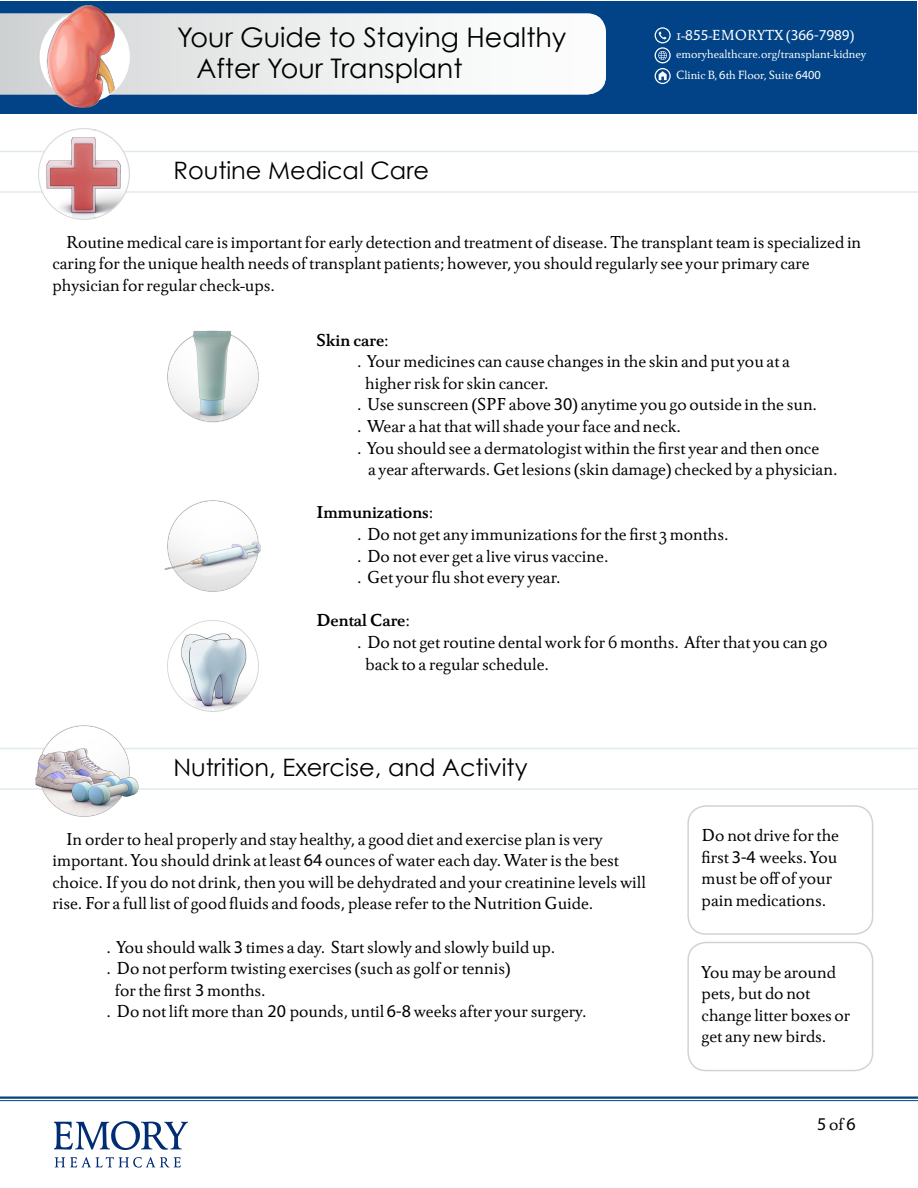
<style>
.page{position:relative;width:918px;height:1188px;background:#fff}
.page>*{position:absolute;margin:0;border:0;box-sizing:border-box;transform-origin:0 0}
.t1{font:27px/30.9px "Century Gothic";color:#000}
.t2{font:24px "Century Gothic";color:#000}
.t3{font:18px/21.6px "Tibere OT";color:#000}
.t4{font:700 18px "Tibere OT";color:#000}
.t5{font:18px "Myriad Pro";color:#000}
.t6{font:15.15px "Tibere OT";color:#fff}
.t7{font:12.45px/21px "Tibere OT";color:#fff}
.s1{font-family:"Myriad Pro"}
.s2{font-weight:400}
.s3{font-weight:700}
.s4{font-family:"Tibere OT"}
</style>
<div class="page">
<hr style="left:0;top:1096px;width:918px;height:3px;background:#014386">
<hr style="left:0;top:1100px;width:918px;height:1px;background:#014386">
<div style="left:1px;top:1px;width:916px;height:112px;background:#014386"></div>
<svg style="left:0;top:13px;width:606px;height:82px;background:#eaedee"></svg>
<img style="left:33px;top:5px;width:102px;height:103px">
<svg style="left:55px;top:1121px;width:133px;height:29px"></svg>
<svg style="left:55px;top:1157px;width:126px;height:11px"></svg>
<svg style="left:655px;top:27px;width:16px;height:57px"></svg>
<div style="left:687px;top:805px;width:186px;height:130px;border:2px solid #d1d3d3;border-radius:18px"></div>
<div style="left:687px;top:942px;width:186px;height:129px;border:2px solid #d1d3d3;border-radius:18px"></div>
<svg style="left:0;top:151px;width:918px;height:42px"></svg>
<img style="left:24px;top:114px;width:120px;height:120px;border-radius:60px">
<svg style="left:0;top:748px;width:918px;height:42px"></svg>
<img style="left:24px;top:711px;width:120px;height:120px;border-radius:60px">
<img style="left:153px;top:486px;width:120px;height:120px;border-radius:60px">
<img style="left:153px;top:317px;width:120px;height:119px;border-radius:60px">
<img style="left:153px;top:606px;width:120px;height:120px;border-radius:60px">
<h1 class="t1" style="left:196px;top:22px;width:371px;text-indent:-19px">Your Guide to Staying Healthy<br>After Your Transplant</h1>
<h2 class="t2" style="left:173px;top:156px;width:257px">Routine Medical Care</h2>
<p class="t6" style="left:676px;top:26px;width:180px">1-<span class="s1">855</span>-EMORYTX (<span class="s1">366-7989</span>)</p>
<p class="t7" style="left:676px;top:44px;width:192px">emoryhealthcare.org/transplant-kidney<br>Clinic B, <span class="s1">6</span>th Floor, Suite <span class="s1">6400</span></p>
<p class="t3" style="left:52px;top:231px;width:810px;text-indent:14px">Routine medical care is important for early detection and treatment of disease. The transplant team is specialized in caring for the unique health needs of transplant patients; however, you should regularly see your primary care physician for regular check-ups.</p>
<p class="t4" style="left:317px;top:330px;width:74px">Skin care<span class="s2">:</span></p>
<p class="t3" style="left:357px;top:351px;width:435px">. Your medicines can cause changes in the skin and put you at a</p>
<p class="t3" style="left:365px;top:372px;width:185px">higher risk for skin cancer.</p>
<p class="t3" style="left:357px;top:394px;width:462px">. Use sunscreen (SPF above <span class="s1">30</span>) anytime you go outside in the sun.</p>
<p class="t3" style="left:357px;top:415px;width:325px">. Wear a hat that will shade your face and neck.</p>
<p class="t3" style="left:357px;top:437px;width:464px">. You should see a dermatologist within the first year and then once</p>
<p class="t3" style="left:368px;top:459px;width:471px">a year afterwards. Get lesions (skin damage) checked by a physician.</p>
<p class="t3" style="left:357px;top:502px;width:373px;text-indent:-40px"><span class="s3">Immunizations</span>:<br>. Do not get any immunizations for the first 3 months. . Do not ever get a live virus vaccine.<br>. Get your flu shot every year.</p>
<p class="t4" style="left:317px;top:610px;width:95px">Dental Care<span class="s2">:</span></p>
<p class="t3" style="left:357px;top:631px;width:472px">. Do not get routine dental work for 6 months. After that you can go</p>
<p class="t3" style="left:365px;top:653px;width:185px">back to a regular schedule.</p>
<h2 class="t2" style="left:173px;top:753px;width:356px">Nutrition, Exercise, and Activity</h2>
<p class="t3" style="left:52px;top:828px;width:595px;text-indent:14px">In order to heal properly and stay healthy, a good diet and exercise plan is very important. You should drink at least <span class="s1">64</span> ounces of water each day. Water is the best choice. If you do not drink, then you will be dehydrated and your creatinine levels will rise. For a full list of good fluids and foods, please refer to the Nutrition Guide.</p>
<p class="t3" style="left:106px;top:936px;width:450px">. You should walk <span class="s1">3</span> times a day. Start slowly and slowly build up.</p>
<p class="t3" style="left:106px;top:958px;width:406px">. Do not perform twisting exercises (such as golf or tennis)</p>
<p class="t3" style="left:115px;top:979px;width:153px">for the first <span class="s1">3</span> months.</p>
<p class="t3" style="left:106px;top:1001px;width:482px">. Do not lift more than <span class="s1">20</span> pounds, until <span class="s1">6-8</span> weeks after your surgery.</p>
<p class="t3" style="left:702px;top:825px;width:139px">Do not drive for the first <span class="s1">3-4</span> weeks. You must be off of your pain medications.</p>
<p class="t3" style="left:702px;top:961px;width:150px">You may be around pets, but do not change litter boxes or get any new birds.</p>
<p class="t5" style="left:817px;top:1112px;width:40px">5 <span class="s4">of</span> 6</p>
</div>
